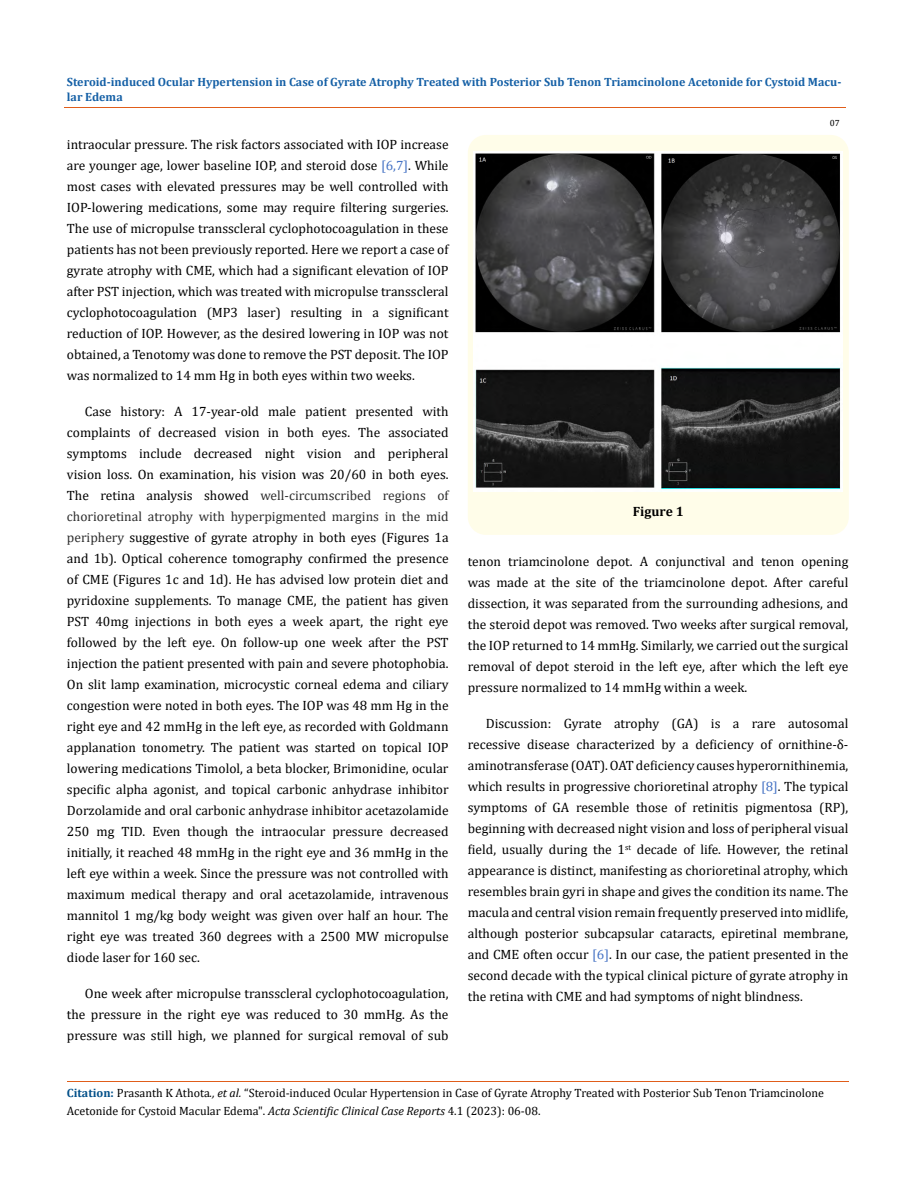
<style>
.page{position:relative;width:917px;height:1188px;background:#fff}
.page>*{position:absolute;margin:0;border:0;box-sizing:border-box;transform-origin:0 0}
.t1{font:13.5px/21px "Cambria";color:#000;text-align:justify}
.t2{font:700 13.5px "Cambria";color:#000}
.t3{font:12px/18px "Cambria";color:#000}
.t4{font:700 12px/15px "Cambria";color:#1560a6}
.t5{font:9px "Cambria";color:#000}
.s1{color:#4472c4}
.s2{color:#2e2e2e}
.s3{font-weight:700;color:#035089}
.s4{font-style:italic}
</style>
<div class="page">
<div style="left:468px;top:135px;width:380px;height:400px;background:#fffde9;border-radius:18px"></div>
<img style="left:473px;top:151px;width:370px;height:341px">
<hr style="left:64px;top:108px;width:781px;height:1px;background:#e05d1a">
<hr style="left:67px;top:1082px;width:781px;height:1px;background:#e05d1a">
<p class="t4" style="left:67px;top:74px;width:776px">Steroid-induced Ocular Hypertension in Case of Gyrate Atrophy Treated with Posterior Sub Tenon Triamcinolone Acetonide for Cystoid Macu&shy;lar Edema</p>
<p class="t1" style="left:67px;top:133px;width:383px">intraocular pressure. The risk factors associated with IOP increase are younger age, lower baseline IOP, and steroid dose <span class="s1">[6,7]</span>. While most cases with elevated pressures may be well controlled with IOP-lowering medications, some may require filtering surgeries.<br>The use of micropulse transscleral cyclophotocoagulation in these patients has not been previously reported. Here we report a case of gyrate atrophy with CME, which had a significant elevation of IOP after PST injection, which was treated with micropulse transscleral cyclophotocoagulation (MP3 laser) resulting in a significant reduction of IOP. However, as the desired lowering in IOP was not obtained, a Tenotomy was done to remove the PST deposit. The IOP was normalized to 14 mm Hg in both eyes within two weeks.</p>
<p class="t1" style="left:67px;top:400px;width:383px;text-indent:18px">Case history: A 17-year-old male patient presented with complaints of decreased vision in both eyes. The associated symptoms include decreased night vision and peripheral vision loss. On examination, his vision was 20/60 in both eyes.<br>The retina analysis showed <span class="s2">well-circumscribed regions of chorioretinal atrophy with hyperpigmented margins in the mid periphery</span> suggestive of gyrate atrophy in both eyes (Figures 1a and 1b). Optical coherence tomography confirmed the presence of CME (Figures 1c and 1d). He has advised low protein diet and pyridoxine supplements. To manage CME, the patient has given PST 40mg injections in both eyes a week apart, the right eye followed by the left eye. On follow-up one week after the PST injection the patient presented with pain and severe photophobia.<br>On slit lamp examination, microcystic corneal edema and ciliary congestion were noted in both eyes. The IOP was 48 mm Hg in the right eye and 42 mmHg in the left eye, as recorded with Goldmann applanation tonometry. The patient was started on topical IOP lowering medications Timolol, a beta blocker, Brimonidine, ocular specific alpha agonist, and topical carbonic anhydrase inhibitor Dorzolamide and oral carbonic anhydrase inhibitor acetazolamide 250 mg TID. Even though the intraocular pressure decreased initially, it reached 48 mmHg in the right eye and 36 mmHg in the left eye within a week. Since the pressure was not controlled with maximum medical therapy and oral acetazolamide, intravenous mannitol 1 mg/kg body weight was given over half an hour. The right eye was treated 360 degrees with a 2500 MW micropulse diode laser for 160 sec.</p>
<p class="t1" style="left:67px;top:983px;width:383px;text-indent:18px">One week after micropulse transscleral cyclophotocoagulation, the pressure in the right eye was reduced to 30 mmHg. As the pressure was still high, we planned for surgical removal of sub</p>
<p class="t5" style="left:829px;top:118px;width:11px">07</p>
<p class="t2" style="left:633px;top:502px;width:52px">Figure 1</p>
<p class="t1" style="left:468px;top:551px;width:382px">tenon triamcinolone depot. A conjunctival and tenon opening was made at the site of the triamcinolone depot. After careful dissection, it was separated from the surrounding adhesions, and the steroid depot was removed. Two weeks after surgical removal, the IOP returned to 14 mmHg. Similarly, we carried out the surgical removal of depot steroid in the left eye, after which the left eye pressure normalized to 14 mmHg within a week.</p>
<p class="t1" style="left:468px;top:713px;width:382px;text-indent:18px">Discussion: Gyrate atrophy (GA) is a rare autosomal recessive disease characterized by a deficiency of ornithine-δ&shy;aminotransferase (OAT). OAT deficiency causes hyperornithinemia, which results in progressive chorioretinal atrophy <span class="s1">[8]</span>. The typical symptoms of GA resemble those of retinitis pigmentosa (RP), beginning with decreased night vision and loss of peripheral visual field, usually during the 1<sup>st</sup> decade of life. However, the retinal appearance is distinct, manifesting as chorioretinal atrophy, which resembles brain gyri in shape and gives the condition its name. The macula and central vision remain frequently preserved into midlife, although posterior subcapsular cataracts, epiretinal membrane, and CME often occur <span class="s1">[6]</span>. In our case, the patient presented in the second decade with the typical clinical picture of gyrate atrophy in the retina with CME and had symptoms of night blindness.</p>
<p class="t3" style="left:67px;top:1084px;width:758px"><span class="s3">Citation:</span> Prasanth K Athota<span class="s4">., et al.</span> “Steroid-induced Ocular Hypertension in Case of Gyrate Atrophy Treated with Posterior Sub Tenon Triamcinolone<br>Acetonide for Cystoid Macular Edema". <span class="s4">Acta Scientific Clinical Case Reports</span> 4.1 (2023): 06-08.</p>
</div>
